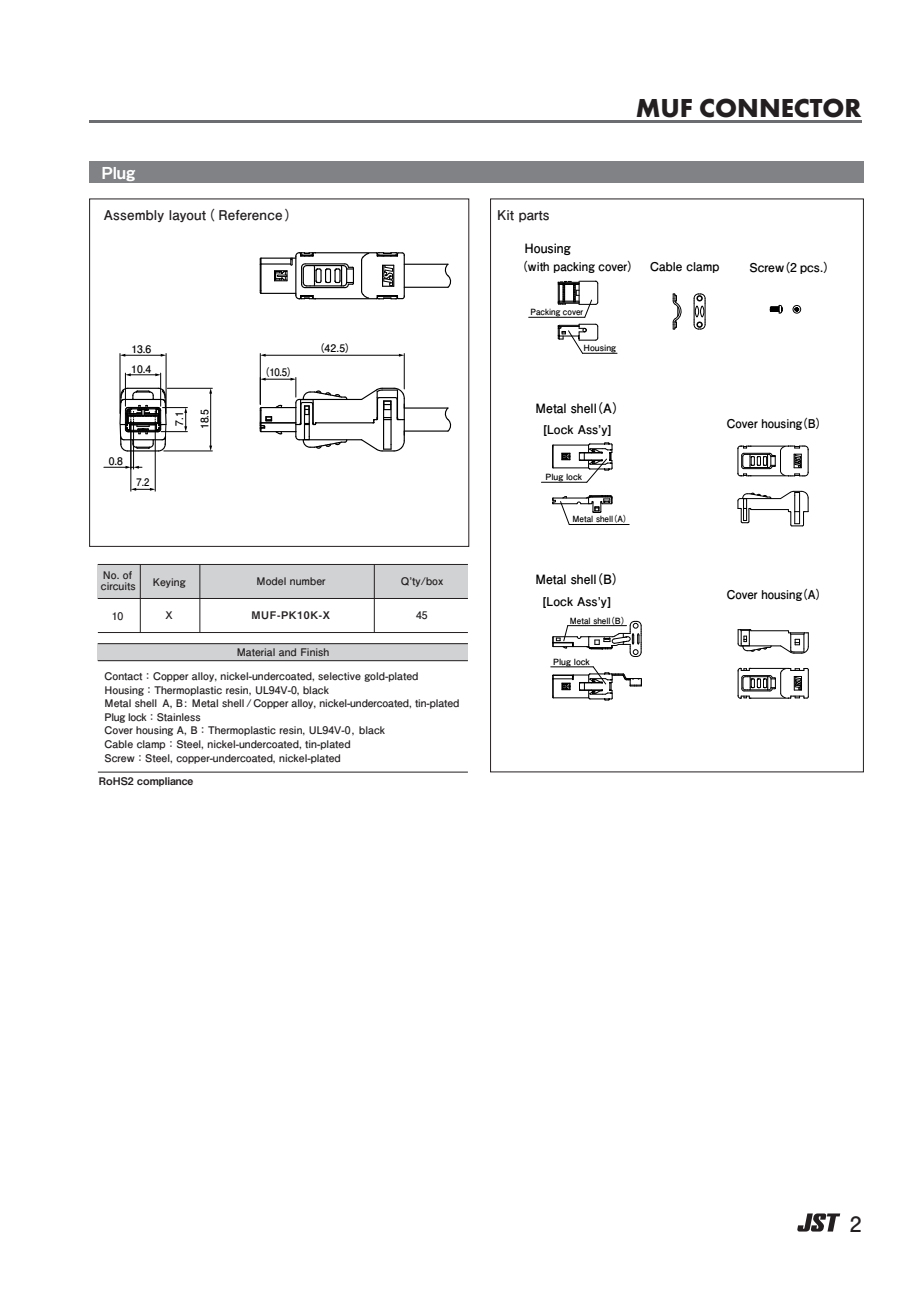
<style>
.page{position:relative;width:919px;height:1289px;background:#fff}
.page>*{position:absolute;margin:0;border:0;box-sizing:border-box;transform-origin:0 0}
.t1{font:700 27px "Futura PT";color:#231f20}
.t2{font:700 21px "Futo Go B101 Pr 6 N";color:#231f20}
.t3{font:16.5px "Midashi Go Pr 6 N MB31";color:#fff}
.t4{font:700 13.5px "Futo Go B101 Pr 6 N";letter-spacing:.01em;color:#231f20}
.t5{font:700 12.75px "Futo Go B101 Pr 6 N";color:#000;scale:.95 1}
.t6{font:700 12.75px "Futo Go B101 Pr 6 N";color:#000}
.t7{font:700 12.15px "Futo Go B101 Pr 6 N";color:#000;scale:.95 1}
.t8{font:700 12.15px "Futo Go B101 Pr 6 N";color:#000}
.t9{font:700 10.5px/13.5px "Futo Go B101 Pr 6 N";color:#231f20}
.t10{font:10.5px "Midashi Go Pr 6 N MB31";color:#231f20}
.t11{font:10.5px "Midashi Go Pr 6 N MB31";letter-spacing:.06em;color:#231f20}
.t12{font:700 10.35px "Futo Go B101 Pr 6 N";color:#000}
.t13{font:700 10.35px "Futo Go B101 Pr 6 N";color:#000;scale:.93 1}
.t14{font:700 10.35px "Futo Go B101 Pr 6 N";color:#000;scale:.9 1}
.t15{font:700 8.55px "Futo Go B101 Pr 6 N";color:#000;scale:.95 1}
.t16{font:700 8.55px "Futo Go B101 Pr 6 N";color:#000}
</style>
<div class="page">
<svg style="left:797px;top:1213px;width:43px;height:18px"></svg>
<hr style="left:299px;top:439px;width:62px;height:1px;background:#000">
<hr style="left:299px;top:399px;width:62px;height:1px;background:#000">
<hr style="left:315px;top:422px;width:58px;height:1px;background:#000">
<hr style="left:315px;top:252px;width:61px;height:1px;background:#000">
<hr style="left:315px;top:298px;width:61px;height:1px;background:#000">
<hr style="left:261px;top:263px;width:30px;height:1px;background:#000">
<hr style="left:261px;top:293px;width:35px;height:1px;background:#000">
<svg style="left:259px;top:257px;width:3px;height:37px"></svg>
<hr style="left:261px;top:257px;width:30px;height:2px;background:#000">
<svg style="left:360px;top:387px;width:45px;height:65px"></svg>
<svg style="left:274px;top:252px;width:80px;height:48px"></svg>
<hr style="left:404px;top:264px;width:44px;height:1px;background:#000">
<hr style="left:404px;top:287px;width:44px;height:1px;background:#000">
<hr style="left:404px;top:407px;width:44px;height:1px;background:#000">
<hr style="left:404px;top:430px;width:44px;height:1px;background:#000">
<svg style="left:444px;top:263px;width:7px;height:25px"></svg>
<svg style="left:444px;top:407px;width:7px;height:25px"></svg>
<svg style="left:259px;top:377px;width:89px;height:72px"></svg>
<hr style="left:264px;top:355px;width:136px;height:1px;background:#000">
<hr style="left:260px;top:353px;width:1px;height:51px;background:#000">
<hr style="left:404px;top:353px;width:1px;height:36px;background:#000">
<svg style="left:132px;top:488px;width:23px;height:2px"></svg>
<hr style="left:131px;top:421px;width:1px;height:70px;background:#000">
<hr style="left:155px;top:421px;width:1px;height:70px;background:#000">
<svg style="left:126px;top:373px;width:34px;height:3px"></svg>
<hr style="left:125px;top:373px;width:1px;height:33px;background:#000">
<hr style="left:160px;top:373px;width:1px;height:33px;background:#000">
<hr style="left:124px;top:355px;width:38px;height:1px;background:#000">
<hr style="left:120px;top:353px;width:1px;height:60px;background:#000">
<hr style="left:166px;top:353px;width:1px;height:60px;background:#000">
<svg style="left:119px;top:387px;width:68px;height:65px"></svg>
<hr style="left:210px;top:392px;width:1px;height:54px;background:#000">
<svg style="left:209px;top:445px;width:3px;height:5px"></svg>
<hr style="left:164px;top:450px;width:48px;height:1px;background:#000">
<hr style="left:167px;top:388px;width:45px;height:1px;background:#000">
<hr style="left:131px;top:421px;width:1px;height:48px;background:#000">
<hr style="left:133px;top:421px;width:1px;height:48px;background:#000">
<svg style="left:104px;top:466px;width:38px;height:2px"></svg>
<svg style="left:360px;top:252px;width:45px;height:48px"></svg>
<div style="left:98px;top:564px;width:370px;height:34px;background:#d1d2d4"></div>
<hr style="left:98px;top:564px;width:370px;height:1px;background:#231f20">
<hr style="left:140px;top:564px;width:1px;height:68px;background:#231f20">
<hr style="left:199px;top:564px;width:1px;height:68px;background:#231f20">
<hr style="left:374px;top:564px;width:1px;height:68px;background:#231f20">
<hr style="left:98px;top:598px;width:370px;height:1px;background:#231f20">
<hr style="left:98px;top:632px;width:370px;height:1px;background:#231f20">
<div style="left:98px;top:643px;width:370px;height:17px;background:#d1d2d4"></div>
<hr style="left:98px;top:643px;width:370px;height:1px;background:#231f20">
<hr style="left:98px;top:771px;width:370px;height:1px;background:#231f20">
<hr style="left:98px;top:660px;width:370px;height:1px;background:#231f20">
<div style="left:89px;top:162px;width:774px;height:21px;background:#808285"></div>
<hr style="left:89px;top:121px;width:772px;height:2px;background:#6c6d70">
<svg style="left:672px;top:293px;width:10px;height:37px"></svg>
<svg style="left:693px;top:293px;width:13px;height:37px"></svg>
<hr style="left:553px;top:467px;width:35px;height:1px;background:#000">
<hr style="left:553px;top:444px;width:35px;height:1px;background:#000">
<svg style="left:552px;top:444px;width:1px;height:24px"></svg>
<svg style="left:561px;top:452px;width:10px;height:8px"></svg>
<svg style="left:770px;top:304px;width:12px;height:10px"></svg>
<svg style="left:794px;top:307px;width:5px;height:4px"></svg>
<div style="left:792px;top:305px;width:9px;height:8px;border:1px solid #000;border-radius:50%"></div>
<hr style="left:740px;top:498px;width:40px;height:1px;background:#000">
<hr style="left:751px;top:509px;width:37px;height:1px;background:#000">
<svg style="left:779px;top:490px;width:30px;height:37px"></svg>
<svg style="left:737px;top:492px;width:34px;height:31px"></svg>
<hr style="left:740px;top:645px;width:40px;height:1px;background:#000">
<hr style="left:750px;top:630px;width:38px;height:1px;background:#000">
<svg style="left:779px;top:630px;width:30px;height:24px"></svg>
<svg style="left:737px;top:629px;width:35px;height:23px"></svg>
<svg style="left:737px;top:445px;width:72px;height:32px"></svg>
<svg style="left:737px;top:667px;width:72px;height:32px"></svg>
<hr style="left:582px;top:353px;width:35px;height:1px;background:#000">
<svg style="left:557px;top:280px;width:41px;height:74px"></svg>
<hr style="left:528px;top:317px;width:56px;height:1px;background:#000">
<svg style="left:578px;top:442px;width:34px;height:41px"></svg>
<hr style="left:541px;top:482px;width:45px;height:1px;background:#000">
<svg style="left:552px;top:495px;width:61px;height:30px"></svg>
<hr style="left:569px;top:524px;width:60px;height:1px;background:#000">
<svg style="left:552px;top:620px;width:90px;height:37px"></svg>
<hr style="left:567px;top:625px;width:59px;height:1px;background:#000">
<svg style="left:552px;top:666px;width:90px;height:35px"></svg>
<hr style="left:550px;top:666px;width:43px;height:1px;background:#000">
<h3 class="t3" style="left:101px;top:159px;width:35px">Plug</h3>
<p class="t4" style="left:104px;top:204px;width:189px">Assembly layout ( Reference )</p>
<p class="t12" style="left:131px;top:341px;width:22px">13.6</p>
<p class="t12" style="left:131px;top:360px;width:22px">10.4</p>
<p class="t12" style="left:109px;top:453px;width:16px">0.8</p>
<p class="t14" style="left:136px;top:474px;width:16px">7.2</p>
<p class="t12" style="left:171px;top:426px;width:16px;rotate:-90deg">7.1</p>
<p class="t12" style="left:196px;top:429px;width:22px;rotate:-90deg">18.5</p>
<p class="t13" style="left:260px;top:364px;width:42px">（10.5）</p>
<p class="t12" style="left:314px;top:340px;width:43px">（42.5）</p>
<p class="t9" style="left:101px;top:569px;width:36px;line-height:10.5px">No. of circuits</p>
<p class="t9" style="left:256px;top:573px;width:70px">Model number</p>
<p class="t9" style="left:112px;top:609px;width:13px">10</p>
<p class="t9" style="left:165px;top:608px;width:9px">X</p>
<p class="t11" style="left:251px;top:607px;width:80px">MUF-PK10K-X</p>
<p class="t9" style="left:416px;top:607px;width:13px">45</p>
<p class="t9" style="left:401px;top:574px;width:44px">Q’ty/box</p>
<p class="t9" style="left:153px;top:574px;width:34px">Keying</p>
<p class="t9" style="left:237px;top:645px;width:94px">Material and Finish</p>
<p class="t9" style="left:105px;top:669px;width:356px">Contact：Copper alloy, nickel-undercoated, selective gold-plated Housing：Thermoplastic resin, UL94V-0, black<br>Metal shell A, B: Metal shell / Copper alloy, nickel-undercoated, tin-plated Plug lock：Stainless<br>Cover housing A, B：Thermoplastic resin, UL94V-0, black<br>Cable clamp：Steel, nickel-undercoated, tin-plated<br>Screw：Steel, copper-undercoated, nickel-plated</p>
<p class="t10" style="left:99px;top:773px;width:96px">RoHS2 compliance</p>
<p class="t4" style="left:497px;top:204px;width:54px">Kit parts</p>
<h1 class="t1" style="left:635px;top:91px;width:227px">MUF CONNECTOR</h1>
<p class="t6" style="left:524px;top:238px;width:48px">Housing</p>
<p class="t7" style="left:516px;top:257px;width:215px">（with packing cover） Cable clamp</p>
<p class="t8" style="left:749px;top:257px;width:88px">Screw(2 pcs.）</p>
<h1 class="t1" style="left:635px;top:261px;width:227px">MUF CONNECTOR</h1>
<p class="t15" style="left:530px;top:305px;width:57px">Packing cover</p>
<p class="t16" style="left:583px;top:341px;width:34px">Housing</p>
<p class="t5" style="left:535px;top:398px;width:96px">Metal shell（A）</p>
<p class="t8" style="left:543px;top:419px;width:70px">[Lock Ass’y]</p>
<p class="t16" style="left:545px;top:470px;width:38px">Plug lock</p>
<p class="t15" style="left:572px;top:512px;width:63px">Metal shell（A）</p>
<p class="t5" style="left:535px;top:568px;width:96px">Metal shell（B）</p>
<p class="t8" style="left:542px;top:592px;width:70px">[Lock Ass’y]</p>
<p class="t15" style="left:570px;top:613px;width:64px">Metal shell（B）</p>
<p class="t16" style="left:553px;top:654px;width:38px">Plug lock</p>
<p class="t7" style="left:726px;top:414px;width:107px">Cover housing（B）</p>
<p class="t7" style="left:726px;top:585px;width:107px">Cover housing（A）</p>
<h2 class="t2" style="left:849px;top:1207px;width:13px">2</h2>
</div>
